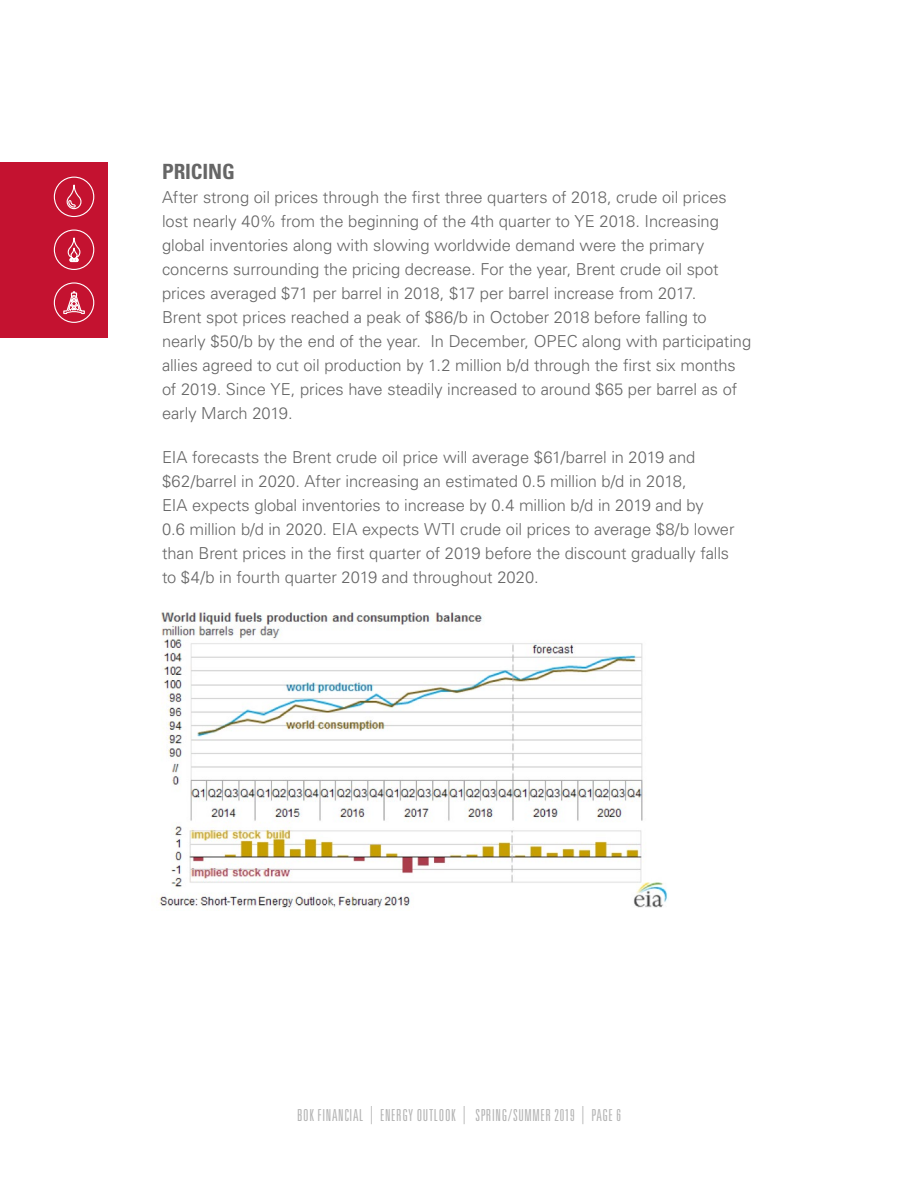
<style>
.page{position:relative;width:918px;height:1188px;background:#fff}
.page>*{position:absolute;margin:0;border:0;box-sizing:border-box;transform-origin:0 0}
.t1{font:700 condensed 21px "Univers";letter-spacing:-.005em;color:#666}
.t2{font:300 16.5px/24px "Univers";letter-spacing:-.005em;color:#666}
.t3{font:300 ultra-condensed 16.5px "Univers";letter-spacing:.04em;color:#b3b3b3}
.s1{font-size:24.75px}
</style>
<div class="page">
<div style="left:0;top:162px;width:108px;height:176px;background:#c41230"></div>
<svg style="left:53px;top:176px;width:42px;height:94px"></svg>
<svg style="left:53px;top:282px;width:42px;height:41px"></svg>
<img style="left:159px;top:610px;width:509px;height:300px">
<p class="t1" style="left:162px;top:158px;width:74px">PRICING</p>
<p class="t2" style="left:162px;top:184px;width:591px">After strong oil prices through the first three quarters of 2018, crude oil prices lost nearly 40% from the beginning of the 4th quarter to YE 2018. Increasing global inventories along with slowing worldwide demand were the primary concerns surrounding the pricing decrease. For the year, Brent crude oil spot prices averaged $71 per barrel in 2018, $17 per barrel increase from 2017.<br>Brent spot prices reached a peak of $86/b in October 2018 before falling to nearly $50/b by the end of the year. In December, OPEC along with participating allies agreed to cut oil production by 1.2 million b/d through the first six months of 2019. Since YE, prices have steadily increased to around $65 per barrel as of early March 2019.</p>
<p class="t2" style="left:162px;top:445px;width:574px">EIA forecasts the Brent crude oil price will average $61/barrel in 2019 and $62/barrel in 2020. After increasing an estimated 0.5 million b/d in 2018,<br>EIA expects global inventories to increase by 0.4 million b/d in 2019 and by<br>0.6 million b/d in 2020. EIA expects WTI crude oil prices to average $8/b lower than Brent prices in the first quarter of 2019 before the discount gradually falls to $4/b in fourth quarter 2019 and throughout 2020.</p>
<p class="t3" style="left:297px;top:1107px;width:325px">BOK FINANCIAL <span class="s1">|</span> ENERGY OUTLOOK <span class="s1">|</span> SPRING/SUMMER 2019 <span class="s1">|</span> PAGE 6</p>
</div>
